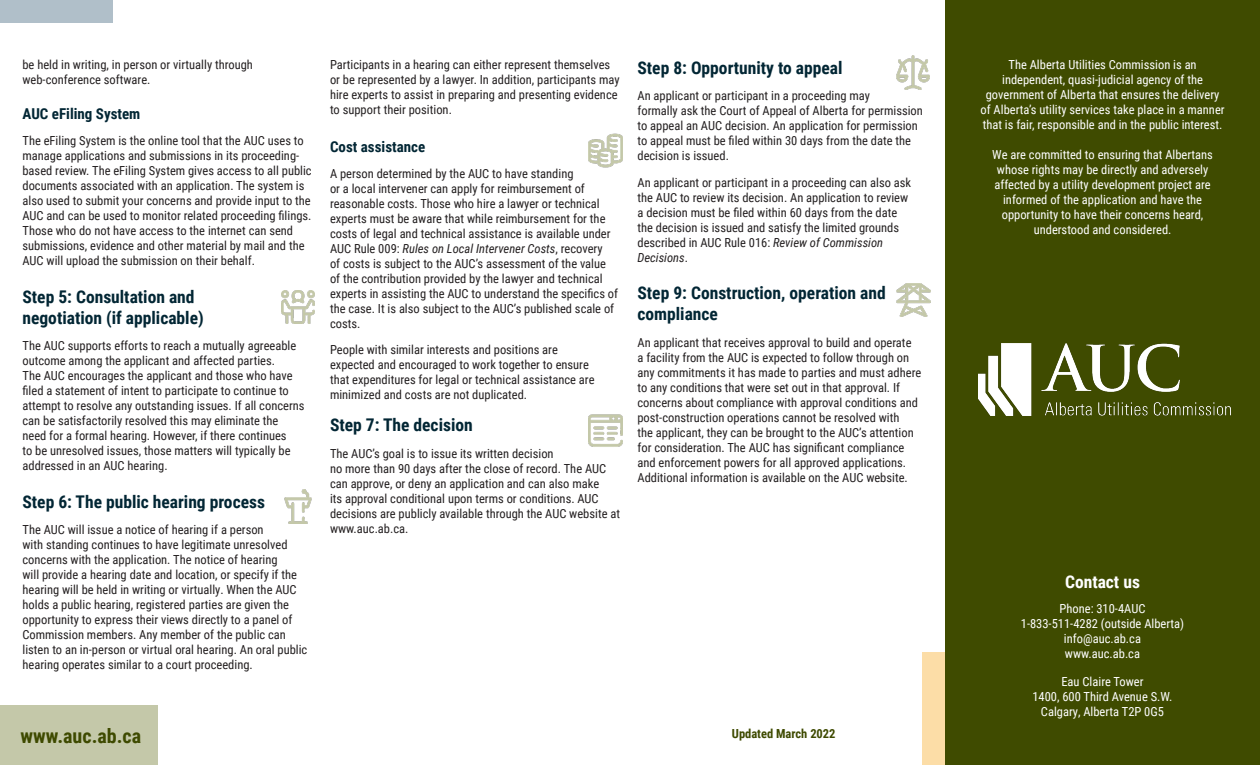
<style>
.page{position:relative;width:1260px;height:765px;background:#fff}
.page>*{position:absolute;margin:0;border:0;box-sizing:border-box;transform-origin:0 0}
.Website_footer{font:700 20px "Roboto Condensed";color:#3e4a00}
.Text_header{font:700 17.5px/21px "Roboto Condensed";color:#022634}
.Text{font:700 17.5px "Roboto Condensed";color:#022634}
.Backside_text_white{font:700 17.5px "Roboto Condensed";color:#fff}
.Text_header-2{font:700 15px "Roboto Condensed";color:#022634}
.Text-2{font:12.5px/15px "Roboto Condensed";color:#231f20}
.Backside_text_white-2{font:12.5px/15px "Roboto Condensed";color:#fff;text-align:center}
.Website_footer-2{font:700 12.5px "Roboto Condensed";color:#3e4a00}
.s1{font-style:italic}
</style>
<div class="page">
<div style="left:0;top:705px;width:158px;height:60px;background:#c4c8a9"></div>
<img style="left:281px;top:290px;width:34px;height:34px">
<div style="left:0;top:0;width:112px;height:22px;background:#b0bfc9"></div>
<div style="left:922px;top:652px;width:23px;height:113px;background:#fcdda7"></div>
<img style="left:284px;top:490px;width:28px;height:34px">
<img style="left:589px;top:414px;width:33px;height:33px">
<img style="left:896px;top:56px;width:34px;height:33px">
<img style="left:896px;top:283px;width:34px;height:34px">
<div style="left:945px;top:0;width:315px;height:765px;background:#3f4b00"></div>
<img style="left:978px;top:343px;width:253px;height:72px">
<img style="left:589px;top:134px;width:33px;height:34px">
<p class="Text-2" style="left:22px;top:56px;width:232px">be held in writing, in person or virtually through web-conference software.</p>
<p class="Text_header-2" style="left:22px;top:103px;width:119px">AUC eFiling System</p>
<p class="Text-2" style="left:22px;top:133px;width:291px">The eFiling System is the online tool that the AUC uses to manage applications and submissions in its proceeding&shy;based review. The eFiling System gives access to all public documents associated with an application. The system is also used to submit your concerns and provide input to the AUC and can be used to monitor related proceeding filings.<br>Those who do not have access to the internet can send submissions, evidence and other material by mail and the AUC will upload the submission on their behalf.</p>
<p class="Text_header" style="left:22px;top:285px;width:183px">Step 5: Consultation and negotiation (if applicable)</p>
<p class="Text-2" style="left:22px;top:338px;width:284px">The AUC supports efforts to reach a mutually agreeable outcome among the applicant and affected parties.<br>The AUC encourages the applicant and those who have filed a statement of intent to participate to continue to attempt to resolve any outstanding issues. If all concerns can be satisfactorily resolved this may eliminate the need for a formal hearing. However, if there continues<br>to be unresolved issues, those matters will typically be addressed in an AUC hearing.</p>
<p class="Text_header" style="left:22px;top:491px;width:244px">Step 6: The public hearing process</p>
<p class="Text-2" style="left:22px;top:522px;width:286px">The AUC will issue a notice of hearing if a person<br>with standing continues to have legitimate unresolved concerns with the application. The notice of hearing<br>will provide a hearing date and location, or specify if the hearing will be held in writing or virtually. When the AUC holds a public hearing, registered parties are given the opportunity to express their views directly to a panel of Commission members. Any member of the public can listen to an in-person or virtual oral hearing. An oral public hearing operates similar to a court proceeding.</p>
<p class="Text-2" style="left:330px;top:56px;width:291px">Participants in a hearing can either represent themselves or be represented by a lawyer. In addition, participants may hire experts to assist in preparing and presenting evidence to support their position.</p>
<p class="Text_header-2" style="left:330px;top:136px;width:97px">Cost assistance</p>
<p class="Text-2" style="left:330px;top:166px;width:290px">A person determined by the AUC to have standing<br>or a local intervener can apply for reimbursement of reasonable costs. Those who hire a lawyer or technical experts must be aware that while reimbursement for the costs of legal and technical assistance is available under AUC Rule 009: <span class="s1">Rules on Local Intervener Costs</span>, recovery<br>of costs is subject to the AUC’s assessment of the value of the contribution provided by the lawyer and technical experts in assisting the AUC to understand the specifics of the case. It is also subject to the AUC’s published scale of costs.</p>
<p class="Text-2" style="left:330px;top:342px;width:266px">People with similar interests and positions are expected and encouraged to work together to ensure that expenditures for legal or technical assistance are minimized and costs are not duplicated.</p>
<p class="Text" style="left:330px;top:413px;width:144px">Step 7: The decision</p>
<p class="Text-2" style="left:330px;top:445px;width:292px">The AUC’s goal is to issue its written decision<br>no more than 90 days after the close of record. The AUC can approve, or deny an application and can also make<br>its approval conditional upon terms or conditions. AUC decisions are publicly available through the AUC website at www.auc.ab.ca.</p>
<p class="Text_header" style="left:638px;top:57px;width:207px">Step 8: Opportunity to appeal</p>
<p class="Text-2" style="left:638px;top:88px;width:287px">An applicant or participant in a proceeding may<br>formally ask the Court of Appeal of Alberta for permission to appeal an AUC decision. An application for permission to appeal must be filed within 30 days from the date the decision is issued.</p>
<p class="Text-2" style="left:638px;top:174px;width:275px">An applicant or participant in a proceeding can also ask the AUC to review its decision. An application to review a decision must be filed within 60 days from the date the decision is issued and satisfy the limited grounds described in AUC Rule 016: <span class="s1">Review of Commission Decisions</span>.</p>
<p class="Text_header" style="left:638px;top:282px;width:250px">Step 9: Construction, operation and compliance</p>
<p class="Text-2" style="left:638px;top:334px;width:285px">An applicant that receives approval to build and operate<br>a facility from the AUC is expected to follow through on any commitments it has made to parties and must adhere to any conditions that were set out in that approval. If concerns about compliance with approval conditions and post-construction operations cannot be resolved with<br>the applicant, they can be brought to the AUC’s attention for consideration. The AUC has significant compliance and enforcement powers for all approved applications.<br>Additional information is available on the AUC website.</p>
<p class="Website_footer" style="left:21px;top:722px;width:122px">www.auc.ab.ca</p>
<p class="Website_footer-2" style="left:732px;top:725px;width:105px">Updated March 2022</p>
<p class="Backside_text_white-2" style="left:982px;top:53px;width:246px">The Alberta Utilities Commission is an independent, quasi-judicial agency of the government of Alberta that ensures the delivery of Alberta’s utility services take place in a manner that is fair, responsible and in the public interest.</p>
<p class="Backside_text_white-2" style="left:994px;top:143px;width:222px">We are committed to ensuring that Albertans whose rights may be directly and adversely affected by a utility development project are informed of the application and have the opportunity to have their concerns heard, understood and considered.</p>
<p class="Backside_text_white-2" style="left:981px;top:57px;width:246px">The Alberta Utilities Commission is an independent, quasi-judicial agency of the government of Alberta that ensures the delivery of Alberta’s utility services take place in a manner that is fair, responsible and in the public interest.</p>
<p class="Backside_text_white-2" style="left:992px;top:147px;width:222px">We are committed to ensuring that Albertans whose rights may be directly and adversely affected by a utility development project are informed of the application and have the opportunity to have their concerns heard, understood and considered.</p>
<p class="Backside_text_white" style="left:1065px;top:569px;width:76px">Contact us</p>
<p class="Backside_text_white-2" style="left:1021px;top:600px;width:165px">Phone: 310-4AUC<br>1-833-511-4282 (outside Alberta)</p>
<p class="Backside_text_white-2" style="left:1064px;top:630px;width:79px">info@auc.ab.ca</p>
<p class="Backside_text_white-2" style="left:1065px;top:645px;width:77px">www.auc.ab.ca</p>
<p class="Backside_text_white-2" style="left:1061px;top:674px;width:84px">Eau Claire Tower</p>
<p class="Backside_text_white-2" style="left:1032px;top:689px;width:142px">1400, 600 Third Avenue S.W.</p>
<p class="Backside_text_white-2" style="left:1041px;top:704px;width:125px">Calgary, Alberta T2P 0G5</p>
</div>
